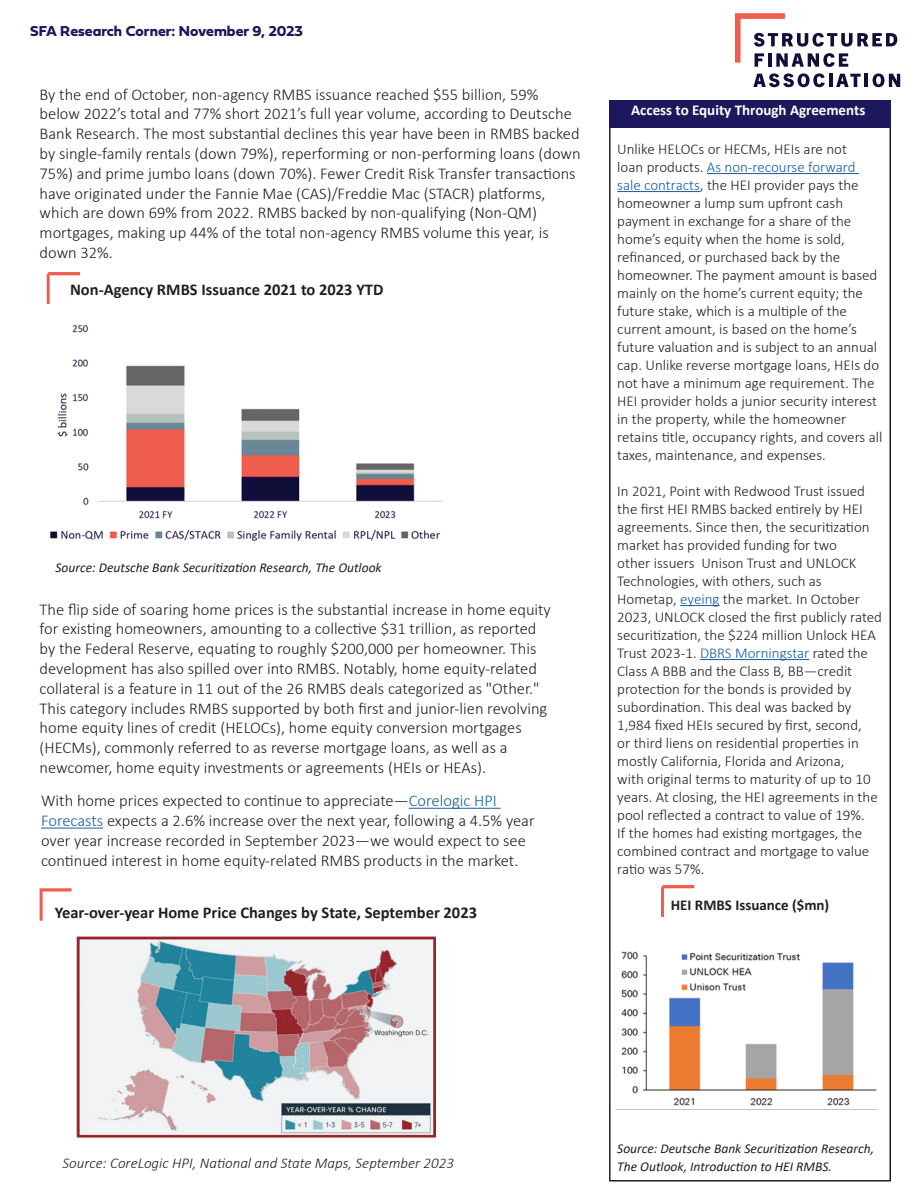
<style>
.page{position:relative;width:918px;height:1188px;background:#fff}
.page>*{position:absolute;margin:0;border:0;box-sizing:border-box;transform-origin:0 0}
.t1{font:300 16.5px/19.8px "Calibri";color:#231f20}
.t2{font:700 16.5px "Calibri";color:#231f20}
.t3{font:300 15px/18px "Calibri";color:#231f20}
.t4{font:italic 300 15px "Calibri";color:#231f20}
.t5{font:15px "Fieldwork Geo Bold";color:#1c185d}
.t6{font:700 15px "Calibri";color:#fff}
.t7{font:700 15px "Calibri";color:#231f20}
.t8{font:italic 13.5px/18px "Calibri";color:#231f20}
.s1{color:#175d9e}
</style>
<div class="page">
<svg style="left:753px;top:73px;width:147px;height:14px"></svg>
<svg style="left:735px;top:13px;width:162px;height:54px"></svg>
<hr style="left:662px;top:885px;width:32px;height:3px;background:#ef5d4e">
<svg style="left:40px;top:888px;width:31px;height:4px"></svg>
<div style="left:661px;top:887px;width:3px;height:30px;border:2px solid #ef5d4e"></div>
<hr style="left:48px;top:272px;width:32px;height:3px;background:#ef5d4e">
<div style="left:47px;top:274px;width:3px;height:30px;border:2px solid #ef5d4e"></div>
<div style="left:40px;top:890px;width:3px;height:31px;border:2px solid #ef5d4e"></div>
<hr style="left:707px;top:173px;width:152px;height:1px;background:#175d9e">
<hr style="left:617px;top:191px;width:83px;height:1px;background:#175d9e">
<hr style="left:680px;top:605px;width:40px;height:1px;background:#175d9e">
<hr style="left:700px;top:659px;width:109px;height:1px;background:#175d9e">
<div style="left:609px;top:125px;width:282px;height:1057px;border:2px solid #231f20"></div>
<div style="left:609px;top:100px;width:282px;height:27px;background:#1c185d"></div>
<img style="left:50px;top:324px;width:393px;height:217px">
<hr style="left:409px;top:808px;width:91px;height:1px;background:#175d9e">
<hr style="left:41px;top:828px;width:62px;height:1px;background:#175d9e">
<img style="left:76px;top:937px;width:359px;height:201px">
<img style="left:621px;top:951px;width:256px;height:155px">
<p class="t5" style="left:30px;top:19px;width:274px">SFA Research Corner: November 9, 2023</p>
<p class="t1" style="left:40px;top:84px;width:543px">By the end of October, non-agency RMBS issuance reached $55 billion, 59% below 2022’s total and 77% short 2021’s full year volume, according to Deutsche Bank Research. The most substantial declines this year have been in RMBS backed by single-family rentals (down 79%), reperforming or non-performing loans (down 75%) and prime jumbo loans (down 70%). Fewer Credit Risk Transfer transactions have originated under the Fannie Mae (CAS)/Freddie Mac (STACR) platforms, which are down 69% from 2022. RMBS backed by non-qualifying (Non-QM) mortgages, making up 44% of the total non-agency RMBS volume this year, is down 32%.</p>
<p class="t2" style="left:70px;top:278px;width:315px">Non-Agency RMBS Issuance 2021 to 2023 YTD</p>
<p class="t8" style="left:56px;top:558px;width:328px">Source: Deutsche Bank Securitization Research, The Outlook</p>
<p class="t1" style="left:40px;top:599px;width:513px">The flip side of soaring home prices is the substantial increase in home equity for existing homeowners, amounting to a collective $31 trillion, as reported by the Federal Reserve, equating to roughly $200,000 per homeowner. This development has also spilled over into RMBS. Notably, home equity-related collateral is a feature in 11 out of the 26 RMBS deals categorized as "Other." This category includes RMBS supported by both first and junior-lien revolving home equity lines of credit (HELOCs), home equity conversion mortgages (HECMs), commonly referred to as reverse mortgage loans, as well as a newcomer, home equity investments or agreements (HEIs or HEAs).</p>
<p class="t1" style="left:41px;top:791px;width:495px">With home prices expected to continue to appreciate—<span class="s1">Corelogic HPI Forecasts</span> expects a 2.6% increase over the next year, following a 4.5% year over year increase recorded in September 2023—we would expect to see continued interest in home equity-related RMBS products in the market.</p>
<p class="t2" style="left:55px;top:901px;width:424px">Year-over-year Home Price Changes by State, September 2023</p>
<p class="t6" style="left:631px;top:100px;width:236px">Access to Equity Through Agreements</p>
<p class="t3" style="left:617px;top:140px;width:267px">Unlike HELOCs or HECMs, HEIs are not<br>loan products. <span class="s1">As non-recourse forward sale contracts</span>, the HEI provider pays the homeowner a lump sum upfront cash payment in exchange for a share of the home’s equity when the home is sold, refinanced, or purchased back by the homeowner. The payment amount is based mainly on the home’s current equity; the future stake, which is a multiple of the current amount, is based on the home’s future valuation and is subject to an annual cap. Unlike reverse mortgage loans, HEIs do not have a minimum age requirement. The HEI provider holds a junior security interest in the property, while the homeowner retains title, occupancy rights, and covers all taxes, maintenance, and expenses.</p>
<p class="t3" style="left:617px;top:482px;width:266px">In 2021, Point with Redwood Trust issued the first HEI RMBS backed entirely by HEI agreements. Since then, the securitization market has provided funding for two<br>other issuers Unison Trust and UNLOCK Technologies, with others, such as Hometap, <span class="s1">eyeing</span> the market. In October 2023, UNLOCK closed the first publicly rated securitization, the $224 million Unlock HEA Trust 2023-1. <span class="s1">DBRS Morningstar</span> rated the Class A BBB and the Class B, BB—credit protection for the bonds is provided by subordination. This deal was backed by 1,984 fixed HEIs secured by first, second,<br>or third liens on residential properties in mostly California, Florida and Arizona,<br>with original terms to maturity of up to 10 years. At closing, the HEI agreements in the pool reflected a contract to value of 19%.<br>If the homes had existing mortgages, the combined contract and mortgage to value ratio was 57%.</p>
<p class="t7" style="left:671px;top:894px;width:160px">HEI RMBS Issuance ($mn)</p>
<p class="t4" style="left:63px;top:1154px;width:393px">Source: CoreLogic HPI, National and State Maps, September 2023</p>
<p class="t8" style="left:617px;top:1139px;width:258px">Source: Deutsche Bank Securitization Research,<br>The Outlook, Introduction to HEI RMBS.</p>
</div>
